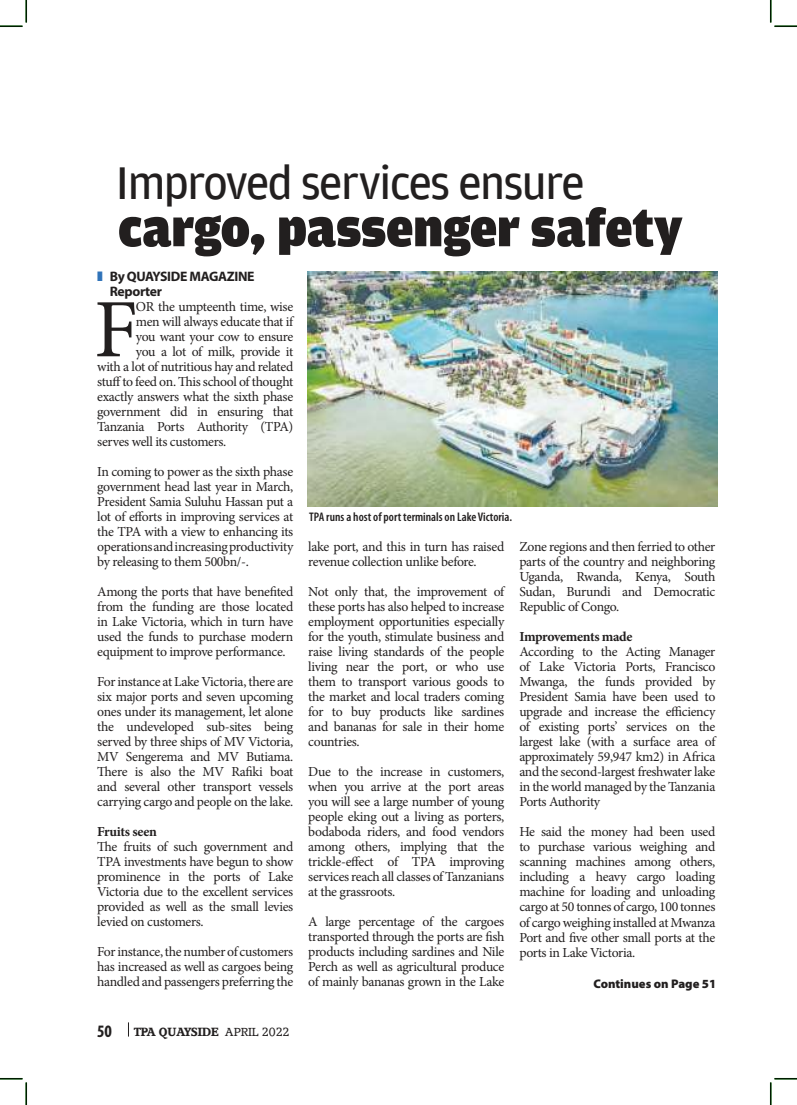
<style>
.page{position:relative;width:797px;height:1105px;background:#fff}
.page>*{position:absolute;margin:0;border:0;box-sizing:border-box;transform-origin:0 0}
.t1{font:83px "Minion Pro";color:#221f1f}
.t2{font:900 53.25px "Amplitude";color:#221f1f}
.t3{font:48.12px "Amplitude";letter-spacing:-.03em;color:#221f1f}
.t4{font:700 condensed 17.5px "Myriad Pro";color:#221f1f}
.t5{font:13.75px/15px "Minion Pro";letter-spacing:-.025em;color:#221f1f;text-align:justify}
.t6{font:700 13.75px/15px "Myriad Pro";letter-spacing:-.025em;color:#221f1f}
.t7{font:700 13.75px "Minion Pro";letter-spacing:-.03em;color:#221f1f}
.t8{font:600 condensed 12.5px "Myriad Pro";color:#221f1f}
.t9{font:900 12.5px "Myriad Pro";color:#221f1f}
.t10{font:700 11.25px "Accolade";color:#221f1f}
.s1{color:#3073b9}
.s2{font-family:"Accolade Serial";font-weight:400}
</style>
<div class="page">
<svg style="left:128px;top:1022px;width:1px;height:14px"></svg>
<img style="left:308px;top:272px;width:409px;height:235px">
<svg style="left:0;top:0;width:27px;height:27px"></svg>
<svg style="left:0;top:1078px;width:27px;height:27px"></svg>
<svg style="left:770px;top:0;width:27px;height:27px"></svg>
<svg style="left:770px;top:1078px;width:27px;height:27px"></svg>
<h3 class="t3" style="left:116px;top:164px;width:470px">Improved services ensure</h3>
<h2 class="t2" style="left:118px;top:205px;width:565px">cargo, passenger safety</h2>
<p class="t6" style="left:110px;top:270px;width:146px;text-indent:-12px"><span class="s1">❚</span> By QUAYSIDE MAGAZINE<br>Reporter</p>
<h1 class="t1" style="left:94px;top:297px;width:45px">F</h1>
<p class="t5" style="left:136px;top:301px;width:159px">OR the umpteenth time, wise</p>
<p class="t5" style="left:136px;top:316px;width:159px">men will always educate that if</p>
<p class="t5" style="left:136px;top:331px;width:159px">you want your cow to ensure</p>
<p class="t5" style="left:136px;top:346px;width:159px">you a lot of milk, provide it</p>
<p class="t5" style="left:97px;top:361px;width:197px">with a lot of nutritious hay and related</p>
<p class="t5" style="left:97px;top:376px;width:197px">stuff to feed on. This school of thought</p>
<p class="t5" style="left:97px;top:391px;width:197px">exactly answers what the sixth phase</p>
<p class="t5" style="left:97px;top:406px;width:197px">government did in ensuring that</p>
<p class="t5" style="left:97px;top:421px;width:197px">Tanzania Ports Authority (TPA)</p>
<p class="t5" style="left:97px;top:436px;width:130px">serves well its customers.</p>
<p class="t5" style="left:97px;top:466px;width:197px">In coming to power as the sixth phase government head last year in March, President Samia Suluhu Hassan put a lot of efforts in improving services at the TPA with a view to enhancing its operations and increasing productivity by releasing to them 500bn/-.</p>
<p class="t5" style="left:97px;top:586px;width:197px">Among the ports that have benefited from the funding are those located in Lake Victoria, which in turn have used the funds to purchase modern equipment to improve performance.</p>
<p class="t5" style="left:97px;top:676px;width:197px">For instance at Lake Victoria, there are six major ports and seven upcoming ones under its management, let alone the undeveloped sub-sites being served by three ships of MV Victoria, MV Sengerema and MV Butiama.<br>There is also the MV Rafiki boat and several other transport vessels carrying cargo and people on the lake.</p>
<p class="t7" style="left:97px;top:826px;width:61px">Fruits seen</p>
<p class="t5" style="left:97px;top:841px;width:197px">The fruits of such government and TPA investments have begun to show prominence in the ports of Lake Victoria due to the excellent services provided as well as the small levies levied on customers.</p>
<p class="t5" style="left:97px;top:946px;width:197px">For instance, the number of customers has increased as well as cargoes being handled and passengers preferring the</p>
<p class="t4" style="left:97px;top:1020px;width:16px">50</p>
<p class="t10" style="left:134px;top:1024px;width:157px">TPA QUAYSIDE <span class="s2">APRIL 2022</span></p>
<p class="t8" style="left:309px;top:512px;width:204px">TPA runs a host of port terminals on Lake Victoria.</p>
<p class="t5" style="left:308px;top:541px;width:197px">lake port, and this in turn has raised revenue collection unlike before.</p>
<p class="t5" style="left:308px;top:586px;width:197px">Not only that, the improvement of these ports has also helped to increase employment opportunities especially for the youth, stimulate business and raise living standards of the people living near the port, or who use them to transport various goods to the market and local traders coming for to buy products like sardines and bananas for sale in their home countries.</p>
<p class="t5" style="left:308px;top:766px;width:197px">Due to the increase in customers, when you arrive at the port areas you will see a large number of young people eking out a living as porters, bodaboda riders, and food vendors among others, implying that the trickle-effect of TPA improving services reach all classes of Tanzanians at the grassroots.</p>
<p class="t5" style="left:308px;top:916px;width:197px">A large percentage of the cargoes transported through the ports are fish products including sardines and Nile Perch as well as agricultural produce of mainly bananas grown in the Lake</p>
<p class="t5" style="left:519px;top:541px;width:197px">Zone regions and then ferried to other parts of the country and neighboring Uganda, Rwanda, Kenya, South Sudan, Burundi and Democratic Republic of Congo.</p>
<p class="t7" style="left:519px;top:632px;width:115px">Improvements made</p>
<p class="t5" style="left:519px;top:646px;width:197px">According to the Acting Manager of Lake Victoria Ports, Francisco Mwanga, the funds provided by President Samia have been used to upgrade and increase the efficiency of existing ports’ services on the largest lake (with a surface area of approximately 59,947 km2) in Africa and the second-largest freshwater lake in the world managed by the Tanzania Ports Authority</p>
<p class="t5" style="left:519px;top:826px;width:197px">He said the money had been used to purchase various weighing and scanning machines among others, including a heavy cargo loading machine for loading and unloading cargo at 50 tonnes of cargo, 100 tonnes of cargo weighing installed at Mwanza Port and five other small ports at the ports in Lake Victoria.</p>
<p class="t9" style="left:593px;top:979px;width:124px">Continues on Page 51</p>
</div>
